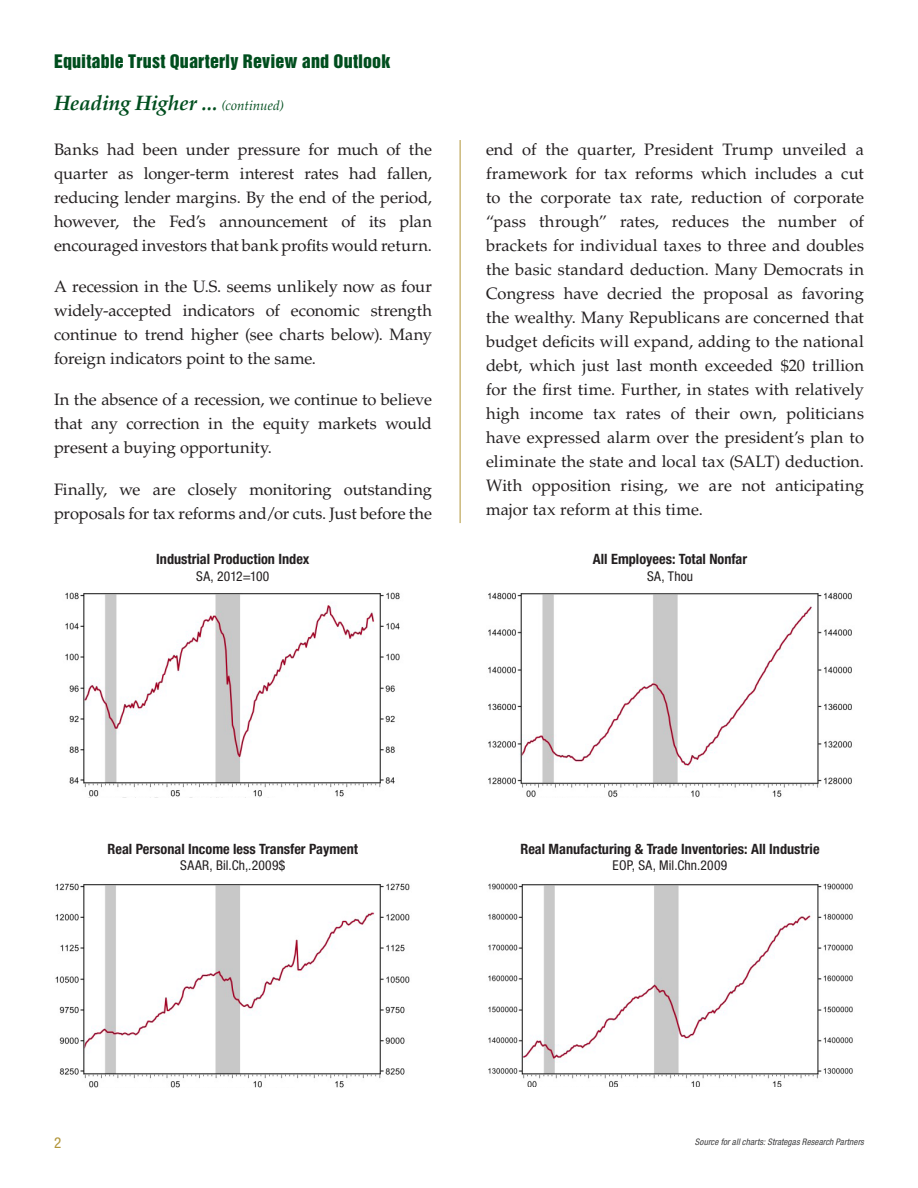
<style>
.page{position:relative;width:918px;height:1188px;background:#fff}
.page>*{position:absolute;margin:0;border:0;box-sizing:border-box;transform-origin:0 0}
.Story_Heading{font:italic 700 21px "Palatino LT Std";letter-spacing:-.01em;color:#004e1e}
.t1{font:17.1px "Helvetica Inserat LT Std";letter-spacing:.005em;color:#004e1e;scale:1.05 1}
.Body_Copy{font:16.5px/24px "Palatino LT Std";color:#231f20;text-align:justify}
.t2{font:condensed 15px "Helvetica Neue LT Std";color:#b19539}
.chart_title{font:700 condensed 14.25px "Helvetica Neue LT Std";color:#231f20}
.t3{font:condensed 13.5px "Helvetica Neue LT Std";letter-spacing:.015em;color:#231f20}
.Market_Indices_copy{font:italic condensed 9px "Helvetica Neue LT Std";letter-spacing:.01em;color:#3e3e3f}
.s1{font-family:"Palatino";font-weight:400;font-size:13.5px}
</style>
<div class="page">
<img style="left:65px;top:592px;width:335px;height:205px">
<img style="left:55px;top:883px;width:355px;height:205px">
<img style="left:488px;top:592px;width:364px;height:205px">
<img style="left:488px;top:883px;width:365px;height:204px">
<hr style="left:460px;top:140px;width:1px;height:383px;background:#b19539">
<p class="t1" style="left:54px;top:51px;width:322px">Equitable Trust Quarterly Review and Outlook</p>
<p class="Story_Heading" style="left:54px;top:90px;width:232px">Heading Higher ... <span class="s1">(continued)</span></p>
<p class="Body_Copy" style="left:54px;top:138px;width:380px">Banks had been under pressure for much of the quarter as longer-term interest rates had fallen, reducing lender margins. By the end of the period, however, the Fed’s announcement of its plan encouraged investors that bank profits would return.</p>
<p class="Body_Copy" style="left:54px;top:275px;width:380px">A recession in the U.S. seems unlikely now as four widely-accepted indicators of economic strength continue to trend higher (see charts below). Many foreign indicators point to the same.</p>
<p class="Body_Copy" style="left:54px;top:388px;width:380px">In the absence of a recession, we continue to believe that any correction in the equity markets would present a buying opportunity.</p>
<p class="Body_Copy" style="left:54px;top:477px;width:380px">Finally, we are closely monitoring outstanding proposals for tax reforms and/or cuts. Just before the</p>
<p class="chart_title" style="left:156px;top:550px;width:155px">Industrial Production Index</p>
<p class="t3" style="left:196px;top:568px;width:75px">SA, 2012=100</p>
<p class="Body_Copy" style="left:486px;top:138px;width:380px">end of the quarter, President Trump unveiled a framework for tax reforms which includes a cut to the corporate tax rate, reduction of corporate “pass through” rates, reduces the number of brackets for individual taxes to three and doubles the basic standard deduction. Many Democrats in Congress have decried the proposal as favoring the wealthy. Many Republicans are concerned that budget deficits will expand, adding to the national debt, which just last month exceeded $20 trillion for the first time. Further, in states with relatively high income tax rates of their own, politicians have expressed alarm over the president’s plan to eliminate the state and local tax (SALT) deduction.<br>With opposition rising, we are not anticipating major tax reform at this time.</p>
<p class="chart_title" style="left:593px;top:550px;width:156px">All Employees: Total Nonfar</p>
<p class="t3" style="left:647px;top:568px;width:48px">SA, Thou</p>
<p class="chart_title" style="left:108px;top:840px;width:252px">Real Personal Income less Transfer Payment</p>
<p class="t3" style="left:180px;top:858px;width:107px">SAAR, Bil.Ch,.2009$</p>
<p class="chart_title" style="left:520px;top:840px;width:301px">Real Manufacturing &amp; Trade Inventories: All Industrie</p>
<p class="t3" style="left:613px;top:858px;width:116px">EOP, SA, Mil.Chn.2009</p>
<p class="t2" style="left:54px;top:1134px;width:9px">2</p>
<p class="Market_Indices_copy" style="left:695px;top:1137px;width:171px">Source for all charts: Strategas Research Partners</p>
</div>
